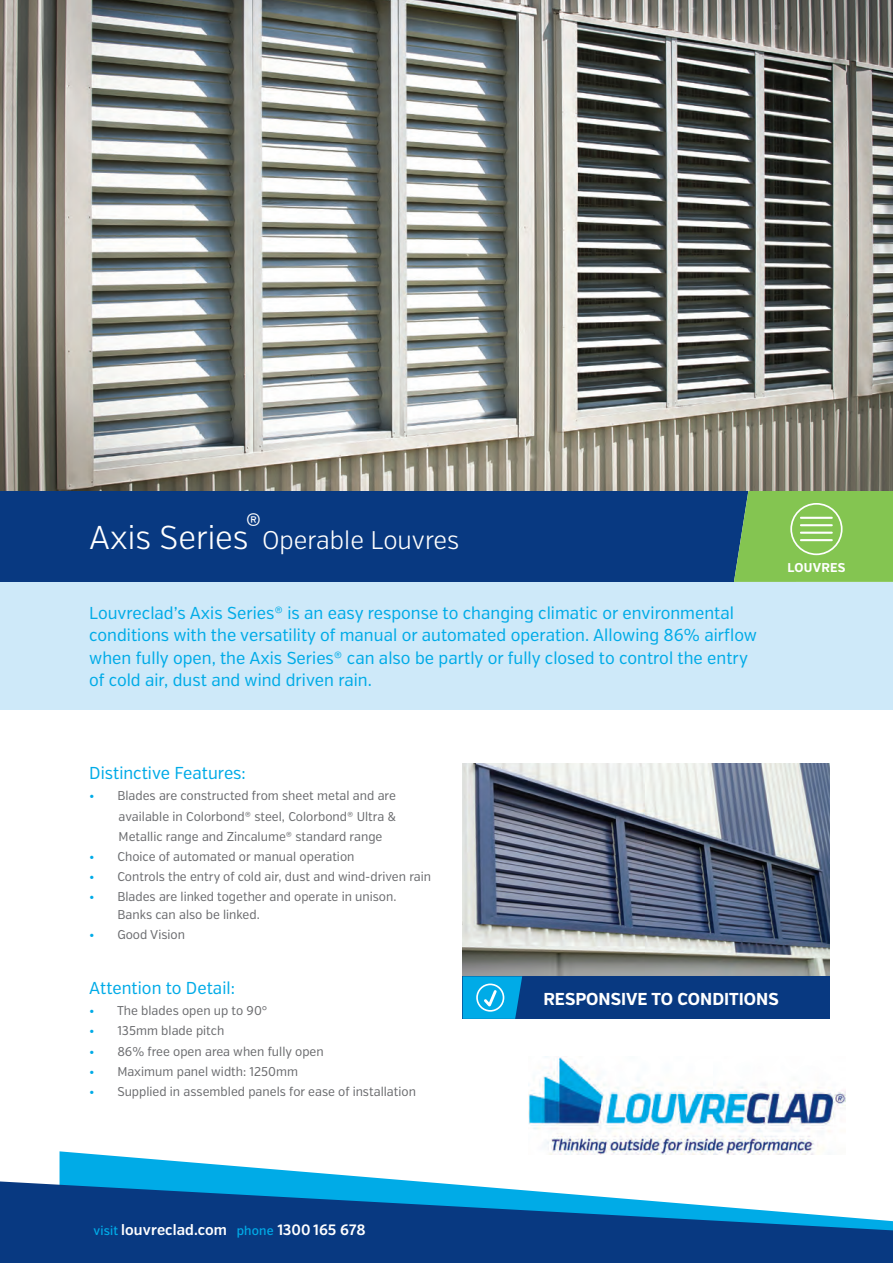
<style>
.page{position:relative;width:893px;height:1263px;background:#fff}
.page>*{position:absolute;margin:0;border:0;box-sizing:border-box;transform-origin:0 0}
.t1{font:300 25.5px "Verb Cond";color:#fff}
.t2{font:17.25px/22.5px "Verb Cond";color:#00abe7}
.t3{font:700 17.25px "Verb Cond";color:#fff}
.t4{font:600 15px "Verb Cond";letter-spacing:.005em;color:#fff}
.t5{font:12.75px/20.1px "Verb Cond";color:#6c6d70;text-align:justify}
.t6{font:700 12.75px "Verb Cond";letter-spacing:.015em;color:#fff}
.s1{font-size:33px}
.s2{color:#00abe7}
.s3{font-weight:500;font-size:12.75px;color:#00abe7}
</style>
<div class="page">
<div style="left:0;top:582px;width:893px;height:127px;background:#cee9f9"></div>
<div style="left:0;top:490px;width:795px;height:92px;background:#083981"></div>
<svg style="left:60px;top:1151px;width:353px;height:30px"></svg>
<svg style="left:0;top:1181px;width:893px;height:82px;background:#2766a3"></svg>
<svg style="left:734px;top:490px;width:159px;height:92px;background:#80be56"></svg>
<hr style="left:800px;top:517px;width:33px;height:2px;background:#fff">
<hr style="left:800px;top:524px;width:33px;height:2px;background:#fff">
<hr style="left:800px;top:532px;width:33px;height:2px;background:#fff">
<hr style="left:800px;top:539px;width:33px;height:2px;background:#fff">
<div style="left:790px;top:503px;width:52px;height:52px;border:2px solid #fff;border-radius:50%"></div>
<img style="left:529px;top:1056px;width:317px;height:99px">
<img style="left:463px;top:764px;width:367px;height:212px">
<div style="left:463px;top:976px;width:367px;height:43px;background:#083981"></div>
<svg style="left:463px;top:976px;width:59px;height:43px;background:#0ca6e0"></svg>
<div style="left:476px;top:983px;width:28px;height:29px;border:2px solid #fff;border-radius:50%"></div>
<img style="left:0;top:0;width:893px;height:490px">
<h1 class="t1" style="left:89px;top:525px;width:372px"><span class="s1">Axis Series</span><sup>®</sup>Operable Louvres</h1>
<p class="t2" style="left:89px;top:602px;width:669px">Louvreclad’s Axis Series® is an easy response to changing climatic or environmental conditions with the versatility of manual or automated operation. Allowing 86% airflow when fully open, the Axis Series® can also be partly or fully closed to control the entry of cold air, dust and wind driven rain.</p>
<p class="t6" style="left:787px;top:560px;width:59px">LOUVRES</p>
<h2 class="t2" style="left:89px;top:762px;width:158px">Distinctive Features:</h2>
<p class="t5" style="left:119px;top:786px;width:279px;text-indent:-29px"><span class="s2">•</span> Blades are constructed from sheet metal and are available in Colorbond® steel, Colorbond® Ultra &amp; Metallic range and Zincalume® standard range</p>
<p class="t5" style="left:89px;top:846px;width:267px"><span class="s2">•</span> Choice of automated or manual operation</p>
<p class="t5" style="left:89px;top:867px;width:343px"><span class="s2">•</span> Controls the entry of cold air, dust and wind-driven rain</p>
<p class="t5" style="left:117px;top:888px;width:281px;line-height:18px;text-indent:-28px"><span class="s2">•</span> Blades are linked together and operate in unison.<br>Banks can also be linked.</p>
<p class="t5" style="left:89px;top:925px;width:97px"><span class="s2">•</span> Good Vision</p>
<h2 class="t2" style="left:89px;top:977px;width:147px">Attention to Detail:</h2>
<p class="t5" style="left:89px;top:1001px;width:180px"><span class="s2">•</span> The blades open up to 90°</p>
<p class="t5" style="left:89px;top:1021px;width:136px"><span class="s2">•</span> 135mm blade pitch</p>
<p class="t5" style="left:89px;top:1041px;width:236px"><span class="s2">•</span> 86% free open area when fully open</p>
<p class="t5" style="left:89px;top:1061px;width:210px"><span class="s2">•</span> Maximum panel width: 1250mm</p>
<p class="t5" style="left:89px;top:1081px;width:328px"><span class="s2">•</span> Supplied in assembled panels for ease of installation</p>
<h2 class="t3" style="left:543px;top:988px;width:237px">RESPONSIVE TO CONDITIONS</h2>
<p class="t4" style="left:94px;top:1220px;width:274px"><span class="s3">visit</span> louvreclad.com <span class="s3">phone</span> 1300 165 678</p>
</div>
